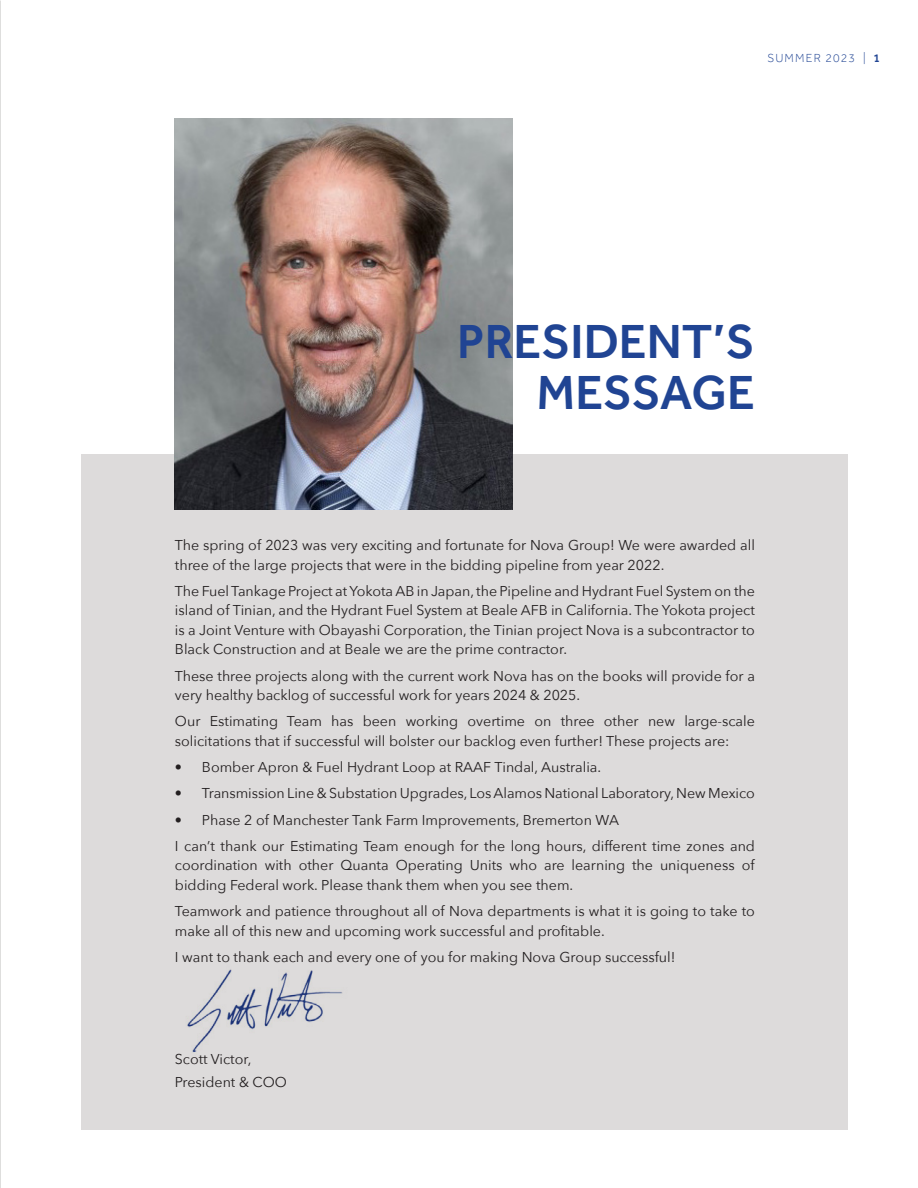
<style>
.page{position:relative;width:918px;height:1188px;background:#fff}
.page>*{position:absolute;margin:0;border:0;box-sizing:border-box;transform-origin:0 0}
.t1{font:500 49.2px "Effra";color:#204493}
.t2{font:14.25px/19.5px "Avenir Next";color:#231f20}
.t3{font:300 12px "Effra";letter-spacing:.1em;color:#204493}
.s1{font-weight:500}
</style>
<div class="page">
<div style="left:81px;top:455px;width:767px;height:675px;background:#dddbdb"></div>
<img style="left:175px;top:119px;width:338px;height:391px">
<img style="left:187px;top:969px;width:156px;height:83px">
<img style="left:0;top:0;width:1px;height:1188px">
<p class="t3" style="left:767px;top:51px;width:114px">SUMMER 2023 | <span class="s1">1</span></p>
<p class="t1" style="left:457px;top:312px;width:299px">PRESIDENT’S</p>
<p class="t1" style="left:537px;top:363px;width:220px">MESSAGE</p>
<p class="t2" style="left:175px;top:535px;width:582px">The spring of 2023 was very exciting and fortunate for Nova Group! We were awarded all three of the large projects that were in the bidding pipeline from year 2022.</p>
<p class="t2" style="left:175px;top:581px;width:582px;text-align:justify">The Fuel Tankage Project at Yokota AB in Japan, the Pipeline and Hydrant Fuel System on the island of Tinian, and the Hydrant Fuel System at Beale AFB in California. The Yokota project is a Joint Venture with Obayashi Corporation, the Tinian project Nova is a subcontractor to Black Construction and at Beale we are the prime contractor.</p>
<p class="t2" style="left:175px;top:665px;width:582px">These three projects along with the current work Nova has on the books will provide for a very healthy backlog of successful work for years 2024 &amp; 2025.</p>
<p class="t2" style="left:175px;top:711px;width:582px">Our Estimating Team has been working overtime on three other new large-scale solicitations that if successful will bolster our backlog even further! These projects are:</p>
<p class="t2" style="left:175px;top:757px;width:428px">• Bomber Apron &amp; Fuel Hydrant Loop at RAAF Tindal, Australia.</p>
<p class="t2" style="left:175px;top:783px;width:582px">• Transmission Line &amp; Substation Upgrades, Los Alamos National Laboratory, New Mexico</p>
<p class="t2" style="left:175px;top:809px;width:446px">• Phase 2 of Manchester Tank Farm Improvements, Bremerton WA</p>
<p class="t2" style="left:175px;top:836px;width:582px;text-align:justify">I can’t thank our Estimating Team enough for the long hours, different time zones and coordination with other Quanta Operating Units who are learning the uniqueness of bidding Federal work. Please thank them when you see them.</p>
<p class="t2" style="left:175px;top:901px;width:582px">Teamwork and patience throughout all of Nova departments is what it is going to take to make all of this new and upcoming work successful and profitable.</p>
<p class="t2" style="left:175px;top:947px;width:502px">I want to thank each and every one of you for making Nova Group successful!</p>
<p class="t2" style="left:175px;top:1049px;width:78px">Scott Victor,</p>
<p class="t2" style="left:175px;top:1072px;width:113px">President &amp; COO</p>
</div>
